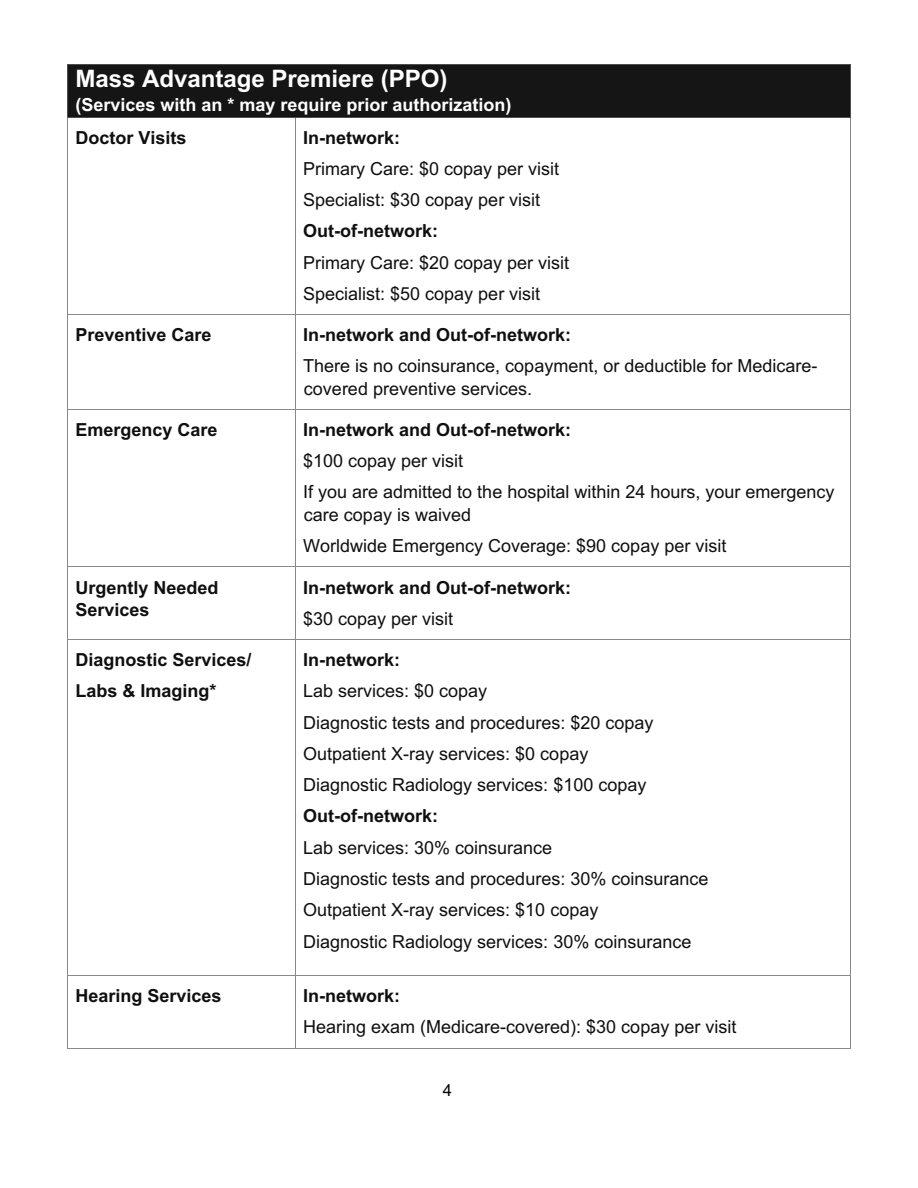
<style>
.page{position:relative;width:918px;height:1188px;background:#fff}
.page>*{position:absolute;margin:0;border:0;box-sizing:border-box;transform-origin:0 0}
.t1{font:700 24.15px "Arial";letter-spacing:-.005em;color:#fff}
.t2{font:18px/31.3px "Arial";color:#0f0f0f}
.t3{font:700 18px/22.4px "Arial";color:#0f0f0f}
.t4{font:700 18px "Arial";color:#fff}
.t5{font:16.5px "Arial";color:#000}
</style>
<div class="page">
<div style="left:75px;top:65px;width:767px;height:29px;background:#151515"></div>
<div style="left:75px;top:94px;width:767px;height:23px;background:#151515"></div>
<hr style="left:68px;top:64px;width:782px;height:1px;background:#4e4e4e">
<hr style="left:67px;top:65px;width:1px;height:52px;background:#4e4e4e">
<hr style="left:850px;top:65px;width:1px;height:52px;background:#4e4e4e">
<hr style="left:68px;top:117px;width:227px;height:1px;background:#4e4e4e">
<hr style="left:296px;top:117px;width:554px;height:1px;background:#4e4e4e">
<hr style="left:67px;top:118px;width:1px;height:197px;background:#898989">
<hr style="left:295px;top:118px;width:1px;height:197px;background:#898989">
<hr style="left:850px;top:118px;width:1px;height:197px;background:#898989">
<hr style="left:68px;top:315px;width:227px;height:1px;background:#898989">
<hr style="left:296px;top:315px;width:554px;height:1px;background:#898989">
<hr style="left:67px;top:315px;width:1px;height:94px;background:#898989">
<hr style="left:295px;top:315px;width:1px;height:94px;background:#898989">
<hr style="left:850px;top:315px;width:1px;height:94px;background:#898989">
<hr style="left:68px;top:409px;width:227px;height:1px;background:#898989">
<hr style="left:296px;top:409px;width:554px;height:1px;background:#898989">
<hr style="left:67px;top:410px;width:1px;height:157px;background:#898989">
<hr style="left:295px;top:410px;width:1px;height:157px;background:#898989">
<hr style="left:850px;top:410px;width:1px;height:157px;background:#898989">
<hr style="left:68px;top:567px;width:227px;height:1px;background:#898989">
<hr style="left:296px;top:567px;width:554px;height:1px;background:#898989">
<hr style="left:67px;top:567px;width:1px;height:72px;background:#898989">
<hr style="left:295px;top:567px;width:1px;height:72px;background:#898989">
<hr style="left:850px;top:567px;width:1px;height:72px;background:#898989">
<hr style="left:68px;top:639px;width:227px;height:1px;background:#898989">
<hr style="left:296px;top:639px;width:554px;height:1px;background:#898989">
<hr style="left:67px;top:640px;width:1px;height:335px;background:#898989">
<hr style="left:295px;top:640px;width:1px;height:335px;background:#898989">
<hr style="left:850px;top:640px;width:1px;height:335px;background:#898989">
<hr style="left:68px;top:975px;width:227px;height:1px;background:#898989">
<hr style="left:296px;top:975px;width:554px;height:1px;background:#898989">
<hr style="left:67px;top:976px;width:1px;height:72px;background:#898989">
<hr style="left:68px;top:1048px;width:227px;height:1px;background:#898989">
<hr style="left:295px;top:976px;width:1px;height:72px;background:#898989">
<hr style="left:296px;top:1048px;width:554px;height:1px;background:#898989">
<hr style="left:850px;top:976px;width:1px;height:72px;background:#898989">
<h1 class="t1" style="left:75px;top:62px;width:374px">Mass Advantage Premiere (PPO)</h1>
<p class="t4" style="left:75px;top:92px;width:438px">(Services with an * may require prior authorization)</p>
<p class="t3" style="left:75px;top:126px;width:113px">Doctor Visits</p>
<p class="t3" style="left:303px;top:126px;width:99px">In-network:</p>
<p class="t2" style="left:303px;top:153px;width:258px">Primary Care: $0 copay per visit<br>Specialist: $30 copay per visit</p>
<p class="t3" style="left:303px;top:220px;width:136px">Out-of-network:</p>
<p class="t2" style="left:303px;top:247px;width:268px">Primary Care: $20 copay per visit<br>Specialist: $50 copay per visit</p>
<p class="t3" style="left:75px;top:324px;width:138px">Preventive Care</p>
<p class="t3" style="left:303px;top:324px;width:270px">In-network and Out-of-network:</p>
<p class="t2" style="left:303px;top:355px;width:516px;line-height:22.4px">There is no coinsurance, copayment, or deductible for Medicare&shy;covered preventive services.</p>
<p class="t3" style="left:75px;top:419px;width:144px">Emergency Care</p>
<p class="t3" style="left:303px;top:419px;width:270px">In-network and Out-of-network:</p>
<p class="t2" style="left:303px;top:445px;width:533px">$100 copay per visit<br>If you are admitted to the hospital within 24 hours, your emergency</p>
<p class="t2" style="left:303px;top:499px;width:425px">care copay is waived<br>Worldwide Emergency Coverage: $90 copay per visit</p>
<p class="t3" style="left:75px;top:576px;width:145px">Urgently Needed<br>Services</p>
<p class="t3" style="left:303px;top:576px;width:270px">In-network and Out-of-network:</p>
<p class="t2" style="left:303px;top:603px;width:152px">$30 copay per visit</p>
<p class="t3" style="left:75px;top:644px;width:178px;line-height:31.3px">Diagnostic Services/<br>Labs &amp; Imaging*</p>
<p class="t3" style="left:303px;top:649px;width:99px">In-network:</p>
<p class="t2" style="left:303px;top:675px;width:352px">Lab services: $0 copay<br>Diagnostic tests and procedures: $20 copay Outpatient X-ray services: $0 copay Diagnostic Radiology services: $100 copay</p>
<p class="t3" style="left:303px;top:805px;width:136px">Out-of-network:</p>
<p class="t2" style="left:303px;top:832px;width:407px">Lab services: 30% coinsurance<br>Diagnostic tests and procedures: 30% coinsurance Outpatient X-ray services: $10 copay<br>Diagnostic Radiology services: 30% coinsurance</p>
<p class="t3" style="left:75px;top:985px;width:148px">Hearing Services</p>
<p class="t3" style="left:303px;top:985px;width:99px">In-network:</p>
<p class="t2" style="left:303px;top:1011px;width:435px">Hearing exam (Medicare-covered): $30 copay per visit</p>
<p class="t5" style="left:443px;top:1079px;width:11px">4</p>
</div>
